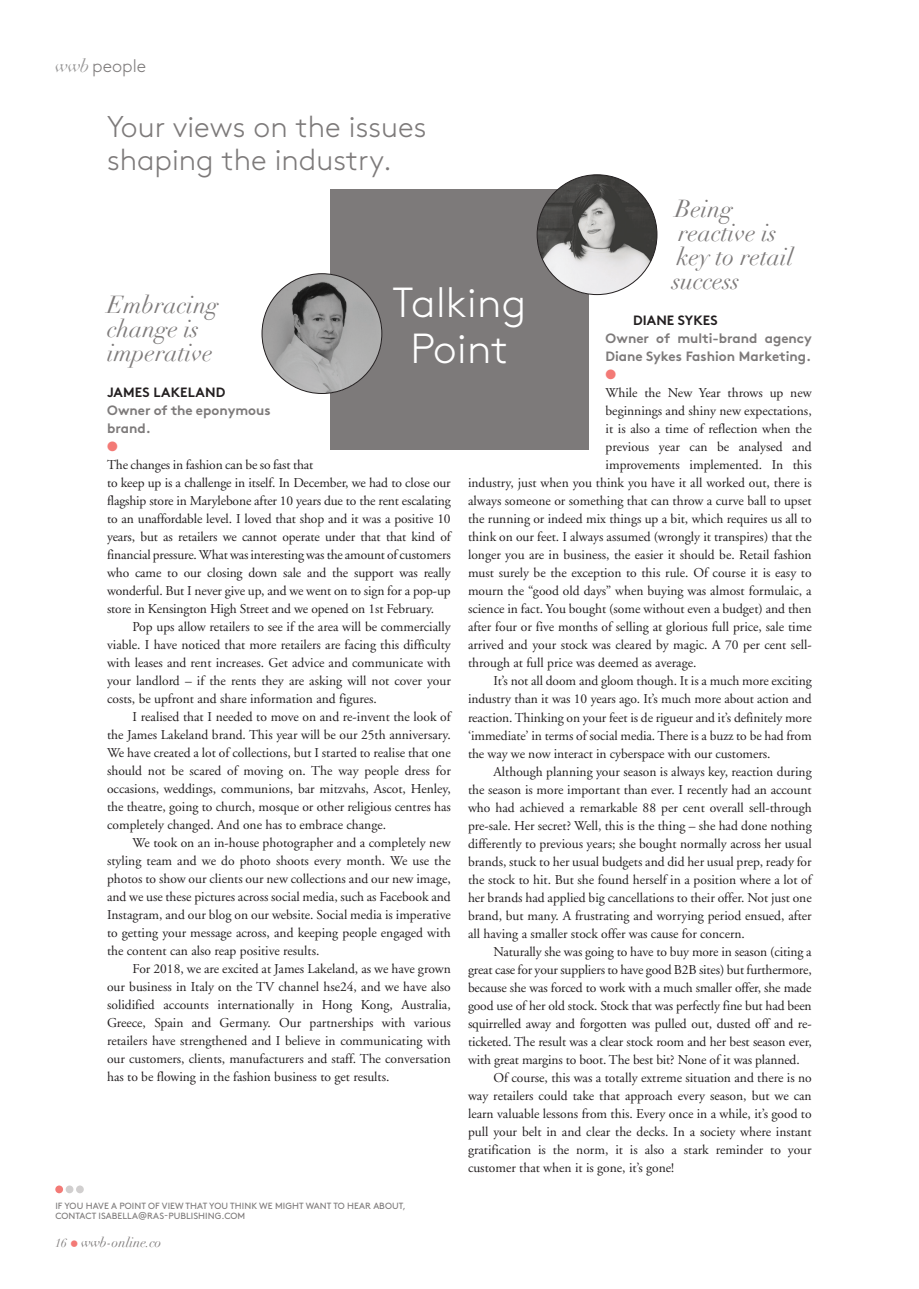
<style>
.page{position:relative;width:919px;height:1289px;background:#fff}
.page>*{position:absolute;margin:0;border:0;box-sizing:border-box;transform-origin:0 0}
.HEADING_SANS_J18{font:300 42px "Brown";letter-spacing:.01em;color:#fff}
.SMALL_HEADING_LC_J18{font:300 30px/33px "Brown";color:#7d7a7a}
.PULL_QUOTE_J18{font:italic 24px/24px "Didot";color:#7d7a7a}
.t1{font:300 18px "Brown";color:#7d7a7a}
.BODY_COPY_J18{font:13.5px/18px "Adobe Garamond";color:#231f20;text-align:justify}
.BODY_COPY_J18-2{font:700 13.5px/18px "Brown";color:#7d7a7a}
.t2{font:italic 13.5px "Didot";color:#7d7a7a}
.PULL_QUOTE_J18-2{font:700 13.5px "Brown";letter-spacing:.005em;color:#231f20}
.BODY_COPY_J18-3{font:700 13.5px "Brown";letter-spacing:.005em;color:#231f20}
.BODY_COPY_J18-4{font:13.5px "Zapf Dingbats ITC";color:#f37a76}
.CAPTION_J18{font:9px "Brown";letter-spacing:.005em;color:#7d7a7a}
.s1{font-family:"Didot";font-weight:400;font-style:italic;color:#979696}
.s2{font-size:12px}
.s3{font-style:normal;font-size:18px;color:#f37a76}
</style>
<div class="page">
<div style="left:330px;top:189px;width:258px;height:260px;background:#7d7a7a"></div>
<div style="left:55px;top:1185px;width:8px;height:8px;background:#f37a76;border-radius:50%"></div>
<div style="left:66px;top:1185px;width:7px;height:8px;background:#d1cfcf;border-radius:50%"></div>
<div style="left:76px;top:1185px;width:8px;height:8px;background:#d1cfcf;border-radius:50%"></div>
<img style="left:537px;top:175px;width:120px;height:119px;border-radius:60px">
<img style="left:262px;top:274px;width:120px;height:119px;border-radius:60px">
<p class="t1" style="left:55px;top:53px;width:92px"><span class="s1">wwb</span>people</p>
<p class="SMALL_HEADING_LC_J18" style="left:107px;top:108px;width:321px">Your views on the issues shaping the industry.</p>
<p class="PULL_QUOTE_J18" style="left:672px;top:197px;width:123px">Being reactive is key to retail success</p>
<p class="BODY_COPY_J18-3" style="left:633px;top:309px;width:86px">DIANE SYKES</p>
<p class="BODY_COPY_J18-2" style="left:605px;top:328px;width:208px">Owner of multi-brand agency<br>Diane Sykes Fashion Marketing.</p>
<p class="BODY_COPY_J18-4" style="left:605px;top:368px;width:12px">●</p>
<p class="BODY_COPY_J18" style="left:605px;top:384px;width:208px">While the New Year throws up new</p>
<p class="BODY_COPY_J18" style="left:605px;top:402px;width:208px">beginnings and shiny new expectations,</p>
<p class="BODY_COPY_J18" style="left:605px;top:420px;width:208px">it is also a time of reflection when the</p>
<p class="BODY_COPY_J18" style="left:605px;top:438px;width:208px">previous year can be analysed and</p>
<p class="BODY_COPY_J18" style="left:605px;top:456px;width:208px">improvements implemented. In this</p>
<p class="BODY_COPY_J18" style="left:468px;top:474px;width:345px">industry, just when you think you have it all worked out, there is</p>
<p class="BODY_COPY_J18" style="left:468px;top:492px;width:345px">always someone or something that can throw a curve ball to upset</p>
<p class="BODY_COPY_J18" style="left:468px;top:510px;width:345px">the running or indeed mix things up a bit, which requires us all to</p>
<p class="BODY_COPY_J18" style="left:468px;top:528px;width:345px">think on our feet. I always assumed (wrongly it transpires) that the</p>
<p class="BODY_COPY_J18" style="left:468px;top:546px;width:345px">longer you are in business, the easier it should be. Retail fashion</p>
<p class="BODY_COPY_J18" style="left:468px;top:564px;width:345px">must surely be the exception to this rule. Of course it is easy to</p>
<p class="BODY_COPY_J18" style="left:468px;top:582px;width:345px">mourn the “good old days” when buying was almost formulaic, a</p>
<p class="BODY_COPY_J18" style="left:468px;top:600px;width:345px">science in fact. You bought (some without even a budget) and then</p>
<p class="BODY_COPY_J18" style="left:468px;top:618px;width:345px">after four or five months of selling at glorious full price, sale time</p>
<p class="BODY_COPY_J18" style="left:468px;top:636px;width:345px">arrived and your stock was cleared by magic. A 70 per cent sell-</p>
<p class="BODY_COPY_J18" style="left:468px;top:654px;width:230px">through at full price was deemed as average.</p>
<p class="BODY_COPY_J18" style="left:468px;top:672px;width:345px;text-indent:26px">It’s not all doom and gloom though. It is a much more exciting industry than it was 10 years ago. It’s much more about action and reaction. Thinking on your feet is de rigueur and it’s definitely more ‘immediate’ in terms of social media. There is a buzz to be had from the way we now interact in cyberspace with our customers.</p>
<p class="BODY_COPY_J18" style="left:468px;top:762px;width:345px;text-indent:26px">Although planning your season is always key, reaction during the season is more important than ever. I recently had an account who had achieved a remarkable 88 per cent overall sell-through pre-sale. Her secret? Well, this is the thing – she had done nothing differently to previous years; she bought normally across her usual brands, stuck to her usual budgets and did her usual prep, ready for the stock to hit. But she found herself in a position where a lot of her brands had applied big cancellations to their offer. Not just one brand, but many. A frustrating and worrying period ensued, after all having a smaller stock offer was cause for concern.</p>
<p class="BODY_COPY_J18" style="left:468px;top:942px;width:345px;text-indent:26px">Naturally she was going to have to buy more in season (citing a great case for your suppliers to have good B2B sites) but furthermore, because she was forced to work with a much smaller offer, she made good use of her old stock. Stock that was perfectly fine but had been squirrelled away and forgotten was pulled out, dusted off and re&shy;ticketed. The result was a clear stock room and her best season ever, with great margins to boot. The best bit? None of it was planned.</p>
<p class="BODY_COPY_J18" style="left:468px;top:1068px;width:345px;text-indent:26px">Of course, this was a totally extreme situation and there is no way retailers could take that approach every season, but we can learn valuable lessons from this. Every once in a while, it’s good to pull your belt in and clear the decks. In a society where instant gratification is the norm, it is also a stark reminder to your customer that when it is gone, it’s gone!</p>
<p class="HEADING_SANS_J18" style="left:392px;top:271px;width:135px">Talking</p>
<p class="HEADING_SANS_J18" style="left:410px;top:317px;width:99px">Point</p>
<p class="PULL_QUOTE_J18" style="left:107px;top:293px;width:113px">Embracing change is</p>
<p class="PULL_QUOTE_J18" style="left:107px;top:341px;width:107px">imperative</p>
<p class="PULL_QUOTE_J18-2" style="left:107px;top:381px;width:120px">JAMES LAKELAND</p>
<p class="BODY_COPY_J18-2" style="left:107px;top:400px;width:165px">Owner of the eponymous brand.</p>
<p class="BODY_COPY_J18-4" style="left:107px;top:440px;width:12px">●</p>
<p class="BODY_COPY_J18" style="left:107px;top:456px;width:345px;text-align:left">The changes in fashion can be so fast that<br>to keep up is a challenge in itself. In December, we had to close our flagship store in Marylebone after 10 years due to the rent escalating to an unaffordable level. I loved that shop and it was a positive 10 years, but as retailers we cannot operate under that that kind of financial pressure. What was interesting was the amount of customers who came to our closing down sale and the support was really wonderful. But I never give up, and we went on to sign for a pop-up store in Kensington High Street and we opened on 1st February.</p>
<p class="BODY_COPY_J18" style="left:107px;top:618px;width:345px;text-indent:26px">Pop ups allow retailers to see if the area will be commercially viable. I have noticed that more retailers are facing this difficulty with leases and rent increases. Get advice and communicate with your landlord – if the rents they are asking will not cover your costs, be upfront and share information and figures.</p>
<p class="BODY_COPY_J18" style="left:107px;top:708px;width:345px;text-indent:26px">I realised that I needed to move on and re-invent the look of the James Lakeland brand. This year will be our 25th anniversary.<br>We have created a lot of collections, but I started to realise that one should not be scared of moving on. The way people dress for occasions, weddings, communions, bar mitzvahs, Ascot, Henley, the theatre, going to church, mosque or other religious centres has completely changed. And one has to embrace change.</p>
<p class="BODY_COPY_J18" style="left:107px;top:834px;width:345px;text-indent:26px">We took on an in-house photographer and a completely new styling team and we do photo shoots every month. We use the photos to show our clients our new collections and our new image, and we use these pictures across social media, such as Facebook and Instagram, and our blog on our website. Social media is imperative to getting your message across, and keeping people engaged with the content can also reap positive results.</p>
<p class="BODY_COPY_J18" style="left:107px;top:960px;width:345px;text-indent:26px">For 2018, we are excited at James Lakeland, as we have grown our business in Italy on the TV channel hse24, and we have also solidified accounts internationally in Hong Kong, Australia, Greece, Spain and Germany. Our partnerships with various retailers have strengthened and I believe in communicating with our customers, clients, manufacturers and staff. The conversation has to be flowing in the fashion business to get results.</p>
<p class="CAPTION_J18" style="left:55px;top:1198px;width:352px">IF YOU HAVE A POINT OF VIEW THAT YOU THINK WE MIGHT WANT TO HEAR ABOUT,</p>
<p class="CAPTION_J18" style="left:55px;top:1208px;width:191px">CONTACT ISABELLA@RAS-PUBLISHING.COM</p>
<p class="t2" style="left:55px;top:1234px;width:108px"><span class="s2">16</span> <span class="s3">•</span> wwb-online.co</p>
</div>
